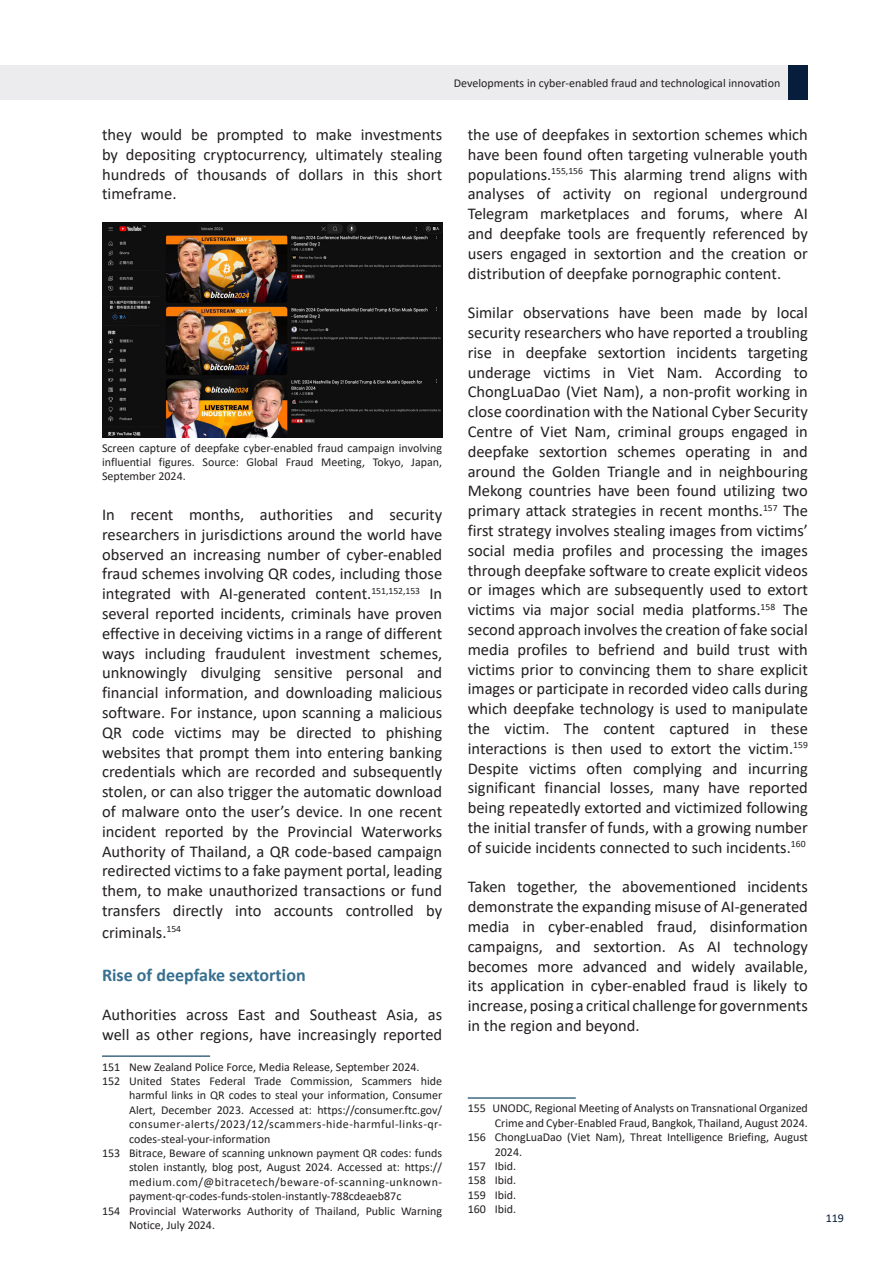
<style>
.page{position:relative;width:893px;height:1263px;background:#fff}
.page>*{position:absolute;margin:0;border:0;box-sizing:border-box;transform-origin:0 0}
.t1{font:700 18px "Calibri";color:#376f8f}
.t2{font:16.5px/19.8px "Calibri";color:#231f20;text-align:justify}
.casino{font:12px/14.4px "Calibri";color:#231f20;text-align:justify}
.t3{font:12px "Calibri";color:#061e3c}
</style>
<div class="page">
<div style="left:0;top:65px;width:789px;height:34px;background:#ececee"></div>
<div style="left:789px;top:65px;width:19px;height:34px;background:#061e3c"></div>
<img style="left:102px;top:222px;width:340px;height:215px">
<hr style="left:102px;top:1055px;width:108px;height:2px;background:#406983">
<hr style="left:468px;top:1097px;width:108px;height:2px;background:#406983">
<p class="casino" style="left:454px;top:75px;width:328px">Developments in cyber-enabled fraud and technological innovation</p>
<p class="t2" style="left:102px;top:124px;width:342px">they would be prompted to make investments by depositing cryptocurrency, ultimately stealing hundreds of thousands of dollars in this short timeframe.</p>
<p class="casino" style="left:102px;top:440px;width:342px">Screen capture of deepfake cyber-enabled fraud campaign involving influential figures. Source: Global Fraud Meeting, Tokyo, Japan, September 2024.</p>
<p class="t2" style="left:102px;top:504px;width:342px">In recent months, authorities and security researchers in jurisdictions around the world have observed an increasing number of cyber-enabled fraud schemes involving QR codes, including those integrated with AI-generated content.<sup>151,152,153</sup> In several reported incidents, criminals have proven effective in deceiving victims in a range of different ways including fraudulent investment schemes, unknowingly divulging sensitive personal and financial information, and downloading malicious software. For instance, upon scanning a malicious QR code victims may be directed to phishing websites that prompt them into entering banking credentials which are recorded and subsequently stolen, or can also trigger the automatic download of malware onto the user’s device. In one recent incident reported by the Provincial Waterworks Authority of Thailand, a QR code-based campaign redirected victims to a fake payment portal, leading them, to make unauthorized transactions or fund transfers directly into accounts controlled by</p>
<p class="t2" style="left:102px;top:922px;width:81px">criminals.<sup>154</sup></p>
<p class="t1" style="left:102px;top:962px;width:205px">Rise of deepfake sextortion</p>
<p class="t2" style="left:102px;top:1005px;width:342px">Authorities across East and Southeast Asia, as well as other regions, have increasingly reported</p>
<p class="casino" style="left:102px;top:1059px;width:319px">151 New Zealand Police Force, Media Release, September 2024.</p>
<p class="casino" style="left:129px;top:1073px;width:315px;text-indent:-27px">152 United States Federal Trade Commission, Scammers hide harmful links in QR codes to steal your information, Consumer Alert, December 2023. Accessed at: https://consumer.ftc.gov/ consumer-alerts/2023/12/scammers-hide-harmful-links-qr&shy;codes-steal-your-information</p>
<p class="casino" style="left:129px;top:1145px;width:315px;text-indent:-27px">153 Bitrace, Beware of scanning unknown payment QR codes: funds stolen instantly, blog post, August 2024. Accessed at: https:// medium.com/@bitracetech/beware-of-scanning-unknown&shy;payment-qr-codes-funds-stolen-instantly-788cdeaeb87c</p>
<p class="casino" style="left:129px;top:1203px;width:315px;text-indent:-27px">154 Provincial Waterworks Authority of Thailand, Public Warning<br>Notice, July 2024.</p>
<p class="t2" style="left:468px;top:124px;width:342px">the use of deepfakes in sextortion schemes which have been found often targeting vulnerable youth populations.<sup>155,156</sup> This alarming trend aligns with analyses of activity on regional underground Telegram marketplaces and forums, where AI and deepfake tools are frequently referenced by users engaged in sextortion and the creation or distribution of deepfake pornographic content.</p>
<p class="t2" style="left:468px;top:302px;width:342px">Similar observations have been made by local security researchers who have reported a troubling rise in deepfake sextortion incidents targeting underage victims in Viet Nam. According to ChongLuaDao (Viet Nam), a non-profit working in close coordination with the National Cyber Security Centre of Viet Nam, criminal groups engaged in deepfake sextortion schemes operating in and around the Golden Triangle and in neighbouring Mekong countries have been found utilizing two primary attack strategies in recent months.<sup>157</sup> The first strategy involves stealing images from victims’ social media profiles and processing the images through deepfake software to create explicit videos or images which are subsequently used to extort victims via major social media platforms.<sup>158</sup> The second approach involves the creation of fake social media profiles to befriend and build trust with victims prior to convincing them to share explicit images or participate in recorded video calls during which deepfake technology is used to manipulate the victim. The content captured in these interactions is then used to extort the victim.<sup>159<br></sup>Despite victims often complying and incurring significant financial losses, many have reported being repeatedly extorted and victimized following the initial transfer of funds, with a growing number of suicide incidents connected to such incidents.<sup>160</sup></p>
<p class="t2" style="left:468px;top:877px;width:342px">Taken together, the abovementioned incidents demonstrate the expanding misuse of AI-generated media in cyber-enabled fraud, disinformation campaigns, and sextortion. As AI technology becomes more advanced and widely available, its application in cyber-enabled fraud is likely to increase, posing a critical challenge for governments in the region and beyond.</p>
<p class="casino" style="left:468px;top:1101px;width:342px;text-align:right">155 UNODC, Regional Meeting of Analysts on Transnational Organized<br>Crime and Cyber-Enabled Fraud, Bangkok, Thailand, August 2024.</p>
<p class="casino" style="left:495px;top:1130px;width:315px;text-indent:-27px">156 ChongLuaDao (Viet Nam), Threat Intelligence Briefing, August<br>2024.</p>
<p class="casino" style="left:468px;top:1158px;width:50px">157 Ibid.</p>
<p class="casino" style="left:468px;top:1173px;width:50px">158 Ibid.</p>
<p class="casino" style="left:468px;top:1187px;width:50px">159 Ibid.</p>
<p class="casino" style="left:468px;top:1202px;width:50px">160 Ibid.</p>
<p class="t3" style="left:826px;top:1210px;width:20px">119</p>
</div>
